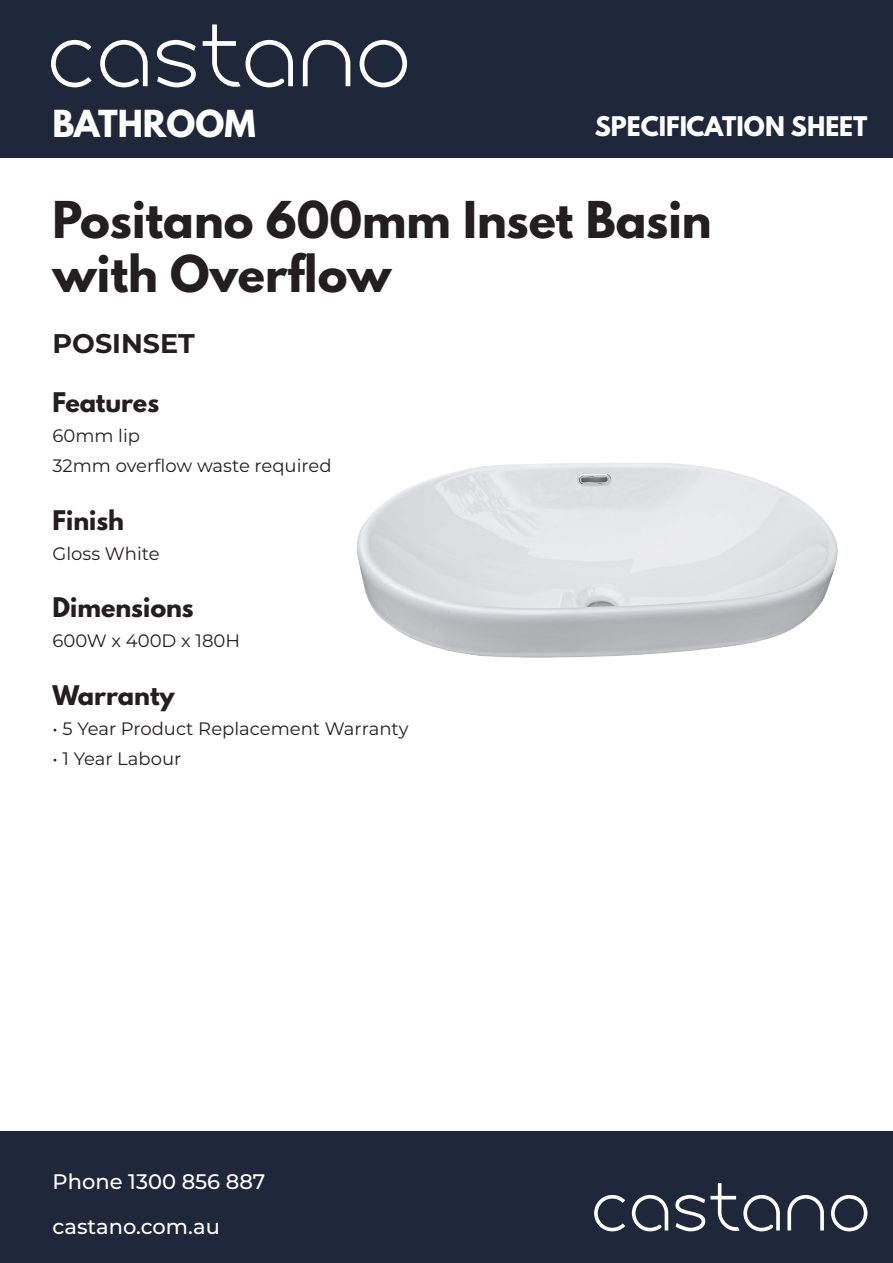
<style>
.page{position:relative;width:893px;height:1263px;background:#fff}
.page>*{position:absolute;margin:0;border:0;box-sizing:border-box;transform-origin:0 0}
.t1{font:700 45px/54px "League Spartan";color:#231f20}
.t2{font:700 33px "League Spartan";color:#fff}
.t3{font:700 27px "Montserrat";color:#231f20}
.t4{font:700 24px "League Spartan";color:#231f20}
.t5{font:700 24px "League Spartan";color:#fff}
.t6{font:500 21px "Montserrat";color:#fff}
.t7{font:18px "Montserrat";color:#231f20}
</style>
<div class="page">
<div style="left:0;top:1131px;width:893px;height:132px;background:#1e283a"></div>
<div style="left:0;top:0;width:893px;height:157px;background:#1e283a"></div>
<svg style="left:51px;top:40px;width:41px;height:47px"></svg>
<svg style="left:100px;top:40px;width:48px;height:47px"></svg>
<svg style="left:157px;top:40px;width:39px;height:47px"></svg>
<svg style="left:203px;top:24px;width:90px;height:64px"></svg>
<svg style="left:303px;top:40px;width:47px;height:46px"></svg>
<svg style="left:360px;top:40px;width:47px;height:47px"></svg>
<svg style="left:594px;top:1195px;width:31px;height:36px"></svg>
<svg style="left:632px;top:1195px;width:36px;height:36px"></svg>
<svg style="left:675px;top:1183px;width:105px;height:49px"></svg>
<svg style="left:787px;top:1195px;width:37px;height:35px"></svg>
<svg style="left:831px;top:1195px;width:36px;height:36px"></svg>
<img style="left:357px;top:463px;width:481px;height:195px">
<p class="t2" style="left:53px;top:98px;width:205px">BATHROOM</p>
<p class="t5" style="left:595px;top:108px;width:274px">SPECIFICATION SHEET</p>
<p class="t1" style="left:53px;top:192px;width:661px">Positano 600mm Inset Basin with Overflow</p>
<p class="t3" style="left:53px;top:324px;width:144px">POSINSET</p>
<p class="t4" style="left:53px;top:383px;width:108px">Features</p>
<p class="t7" style="left:53px;top:423px;width:89px">60mm lip</p>
<p class="t7" style="left:53px;top:453px;width:281px">32mm overflow waste required</p>
<p class="t4" style="left:53px;top:501px;width:73px">Finish</p>
<p class="t7" style="left:53px;top:541px;width:109px">Gloss White</p>
<p class="t4" style="left:53px;top:589px;width:143px">Dimensions</p>
<p class="t7" style="left:53px;top:628px;width:189px">600W x 400D x 180H</p>
<p class="t4" style="left:53px;top:676px;width:124px">Warranty</p>
<p class="t7" style="left:53px;top:716px;width:357px">• 5 Year Product Replacement Warranty</p>
<p class="t7" style="left:53px;top:746px;width:130px">• 1 Year Labour</p>
<p class="t6" style="left:53px;top:1167px;width:214px">Phone 1300 856 887</p>
<p class="t6" style="left:53px;top:1212px;width:169px">castano.com.au</p>
</div>
